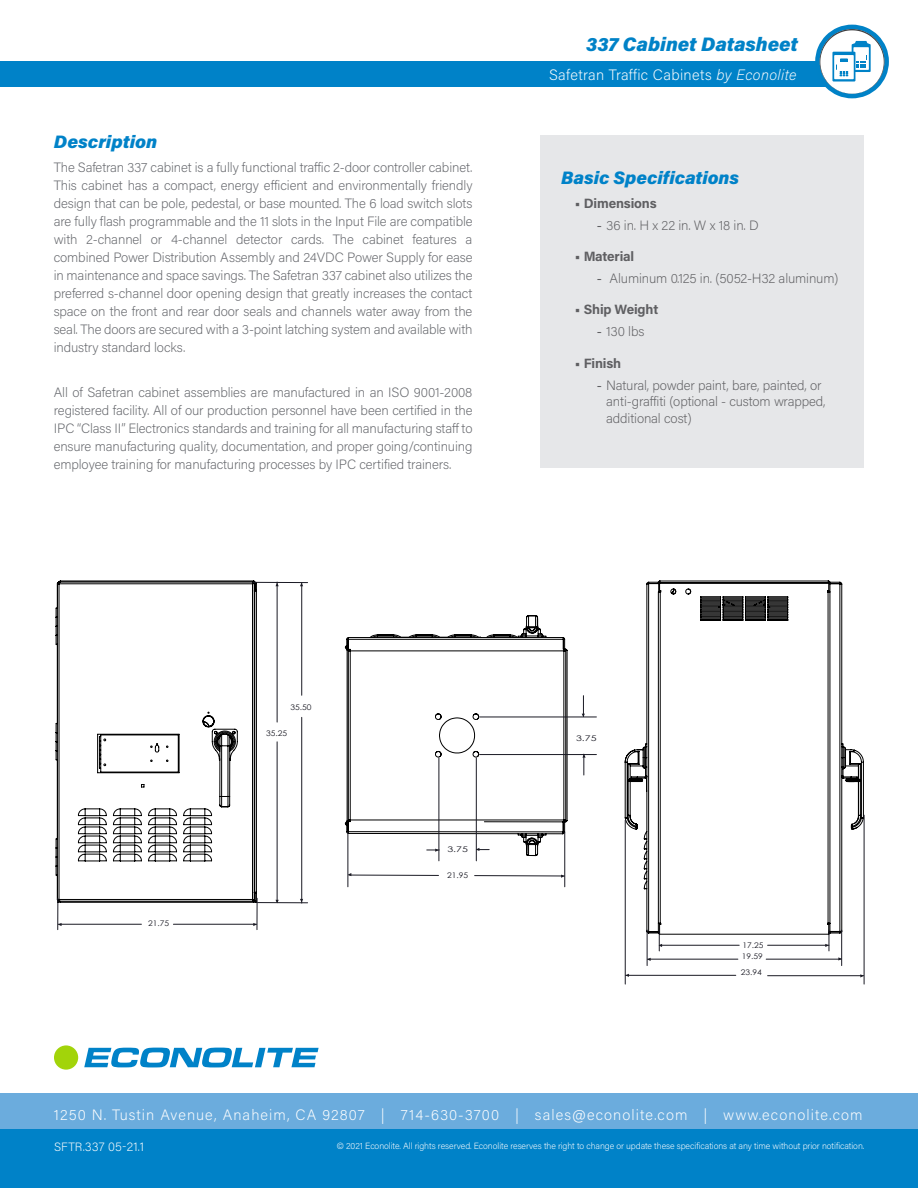
<style>
.page{position:relative;width:918px;height:1188px;background:#fff}
.page>*{position:absolute;margin:0;border:0;box-sizing:border-box;transform-origin:0 0}
.Product_Name_Header{font:italic 900 19.5px "Acumin Pro";color:#0082c7}
.H1_on_back{font:italic 900 18px "Acumin Pro";color:#0082c8}
.t1{font:200 15px "Acumin Pro";letter-spacing:.07em;color:#fff}
.t2{font:200 15px "Acumin Pro";letter-spacing:.025em;color:#fff}
.Back_Page_Body_Copy{font:200 13.5px/18px "Acumin Pro";letter-spacing:-.01em;color:#63656a;text-align:justify}
.t3{font:200 13.5px/16.5px "Acumin Pro";letter-spacing:-.01em;color:#5f5f62}
.t4{font:700 13.5px "Acumin Pro";letter-spacing:-.01em;color:#5f5f62}
.Back_Page_Part_Numbe{font:200 12px "Acumin Pro";letter-spacing:.01em;color:#fff}
.t5{font:200 9px "Acumin Pro";letter-spacing:-.01em;color:#fff}
.t6{font:7.8px "Century Gothic";color:#1a1a24;scale:1.09 1}
.t7{font:7.8px "Century Gothic";color:#1a1a24;scale:1.36 1}
.s1{font-style:italic}
.s2{font-family:"Arial";font-weight:400}
</style>
<div class="page">
<div style="left:0;top:1094px;width:918px;height:94px;background:#0082c8"></div>
<div style="left:0;top:1094px;width:918px;height:35px;background:#6bacdd"></div>
<div style="left:0;top:62px;width:864px;height:25px;background:#0082c8"></div>
<svg style="left:84px;top:1048px;width:235px;height:19px"></svg>
<div style="left:54px;top:1045px;width:24px;height:25px;background:#a2d40a;border-radius:50%"></div>
<svg style="left:815px;top:25px;width:74px;height:73px"></svg>
<div style="left:540px;top:135px;width:324px;height:333px;background:#e6e7e9"></div>
<svg style="left:55px;top:580px;width:202px;height:323px"></svg>
<svg style="left:345px;top:615px;width:223px;height:242px"></svg>
<svg style="left:624px;top:580px;width:240px;height:355px"></svg>
<hr style="left:57px;top:898px;width:1px;height:32px;background:#1a1a24">
<hr style="left:257px;top:898px;width:1px;height:32px;background:#1a1a24">
<hr style="left:257px;top:902px;width:51px;height:1px;background:#1a1a24">
<hr style="left:253px;top:582px;width:55px;height:1px;background:#1a1a24">
<hr style="left:277px;top:742px;width:1px;height:160px;background:#1a1a24">
<hr style="left:301px;top:717px;width:1px;height:186px;background:#1a1a24">
<hr style="left:58px;top:924px;width:83px;height:1px;background:#1a1a24">
<hr style="left:439px;top:758px;width:1px;height:103px;background:#1a1a24">
<hr style="left:476px;top:758px;width:1px;height:103px;background:#1a1a24">
<hr style="left:480px;top:754px;width:116px;height:1px;background:#1a1a24">
<hr style="left:480px;top:717px;width:116px;height:1px;background:#1a1a24">
<hr style="left:348px;top:832px;width:1px;height:55px;background:#1a1a24">
<hr style="left:564px;top:832px;width:1px;height:55px;background:#1a1a24">
<hr style="left:475px;top:875px;width:89px;height:1px;background:#1a1a24">
<hr style="left:625px;top:820px;width:1px;height:164px;background:#1a1a24">
<hr style="left:864px;top:815px;width:1px;height:169px;background:#1a1a24">
<hr style="left:768px;top:975px;width:96px;height:1px;background:#1a1a24">
<hr style="left:647px;top:930px;width:1px;height:36px;background:#1a1a24">
<hr style="left:841px;top:930px;width:1px;height:36px;background:#1a1a24">
<hr style="left:768px;top:945px;width:61px;height:1px;background:#1a1a24">
<hr style="left:766px;top:959px;width:75px;height:1px;background:#1a1a24">
<hr style="left:173px;top:924px;width:84px;height:1px;background:#1a1a24">
<hr style="left:277px;top:582px;width:1px;height:140px;background:#1a1a24">
<hr style="left:301px;top:583px;width:1px;height:112px;background:#1a1a24">
<hr style="left:349px;top:875px;width:90px;height:1px;background:#1a1a24">
<hr style="left:660px;top:945px;width:79px;height:1px;background:#1a1a24">
<hr style="left:647px;top:959px;width:91px;height:1px;background:#1a1a24">
<hr style="left:626px;top:975px;width:110px;height:1px;background:#1a1a24">
<svg style="left:582px;top:754px;width:4px;height:21px"></svg>
<svg style="left:582px;top:696px;width:3px;height:21px"></svg>
<svg style="left:427px;top:849px;width:12px;height:3px"></svg>
<svg style="left:476px;top:848px;width:13px;height:3px"></svg>
<svg style="left:659px;top:930px;width:3px;height:21px"></svg>
<svg style="left:838px;top:957px;width:4px;height:4px"></svg>
<svg style="left:825px;top:930px;width:5px;height:21px"></svg>
<p class="Product_Name_Header" style="left:586px;top:30px;width:213px">337 Cabinet Datasheet</p>
<p class="H1_on_back" style="left:54px;top:129px;width:105px">Description</p>
<p class="Back_Page_Body_Copy" style="left:54px;top:157px;width:420px">The Safetran 337 cabinet is a fully functional traffic 2-door controller cabinet.<br>This cabinet has a compact, energy efficient and environmentally friendly design that can be pole, pedestal, or base mounted. The 6 load switch slots are fully flash programmable and the 11 slots in the Input File are compatible with 2-channel or 4-channel detector cards. The cabinet features a combined Power Distribution Assembly and 24VDC Power Supply for ease in maintenance and space savings. The Safetran 337 cabinet also utilizes the preferred s-channel door opening design that greatly increases the contact space on the front and rear door seals and channels water away from the seal. The doors are secured with a 3-point latching system and available with industry standard locks.</p>
<p class="Back_Page_Body_Copy" style="left:54px;top:382px;width:420px">All of Safetran cabinet assemblies are manufactured in an ISO 9001-2008 registered facility. All of our production personnel have been certified in the IPC “Class II” Electronics standards and training for all manufacturing staff to ensure manufacturing quality, documentation, and proper going/continuing employee training for manufacturing processes by IPC certified trainers.</p>
<p class="t2" style="left:549px;top:64px;width:249px">Safetran Traffic Cabinets <span class="s1">by Econolite</span></p>
<p class="H1_on_back" style="left:561px;top:165px;width:179px">Basic Specifications</p>
<p class="t4" style="left:575px;top:193px;width:83px">• Dimensions</p>
<p class="t3" style="left:597px;top:216px;width:163px"><span class="s2">-</span> 36 in. H x 22 in. W x 18 in. D</p>
<p class="t4" style="left:575px;top:247px;width:61px">• Material</p>
<p class="t3" style="left:597px;top:269px;width:243px"><span class="s2">-</span> Aluminum 0.125 in. (5052-H32 aluminum)</p>
<p class="t4" style="left:575px;top:300px;width:85px">• Ship Weight</p>
<p class="t3" style="left:597px;top:323px;width:49px"><span class="s2">-</span> 130 lbs</p>
<p class="t4" style="left:575px;top:354px;width:48px">• Finish</p>
<p class="t3" style="left:606px;top:376px;width:221px;text-indent:-9px"><span class="s2">-</span> Natural, powder paint, bare, painted, or anti-graffiti (optional - custom wrapped, additional cost)</p>
<p class="t6" style="left:148px;top:917px;width:21px">21.75</p>
<p class="t6" style="left:291px;top:702px;width:21px">35.50</p>
<p class="t6" style="left:266px;top:727px;width:21px">35.25</p>
<p class="t7" style="left:447px;top:844px;width:17px">3.75</p>
<p class="t6" style="left:447px;top:869px;width:21px">21.95</p>
<p class="t7" style="left:576px;top:733px;width:17px">3.75</p>
<p class="t6" style="left:742px;top:940px;width:21px">17.25</p>
<p class="t6" style="left:742px;top:951px;width:21px">19.59</p>
<p class="t6" style="left:741px;top:967px;width:21px">23.94</p>
<p class="t1" style="left:54px;top:1104px;width:810px">1250 N. Tustin Avenue, Anaheim, CA 92807 | 714-630-3700 | sales@econolite.com | www.econolite.com</p>
<p class="t5" style="left:337px;top:1139px;width:529px">© 2021 Econolite. All rights reserved. Econolite reserves the right to change or update these specifications at any time without prior notification.</p>
<p class="Back_Page_Part_Numbe" style="left:54px;top:1139px;width:91px">SFTR.337 05-21.1</p>
</div>
